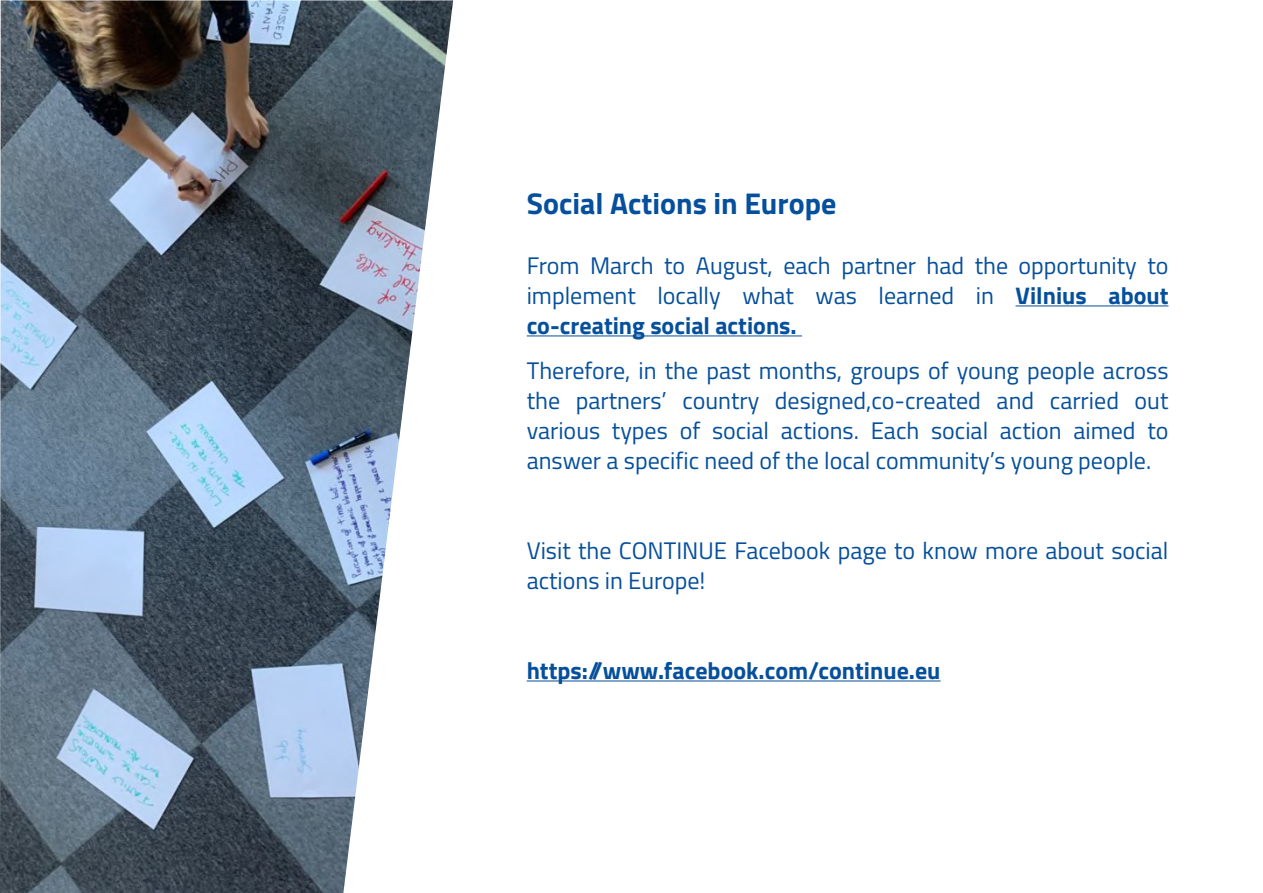
<style>
.page{position:relative;width:1263px;height:893px;background:#fff}
.page>*{position:absolute;margin:0;border:0;box-sizing:border-box;transform-origin:0 0}
.t1{font:700 30px "Titillium Web";color:#054f9c}
.t2{font:24px/30px "Titillium Web";color:#054f9c;text-align:justify}
.t3{font:700 24px "Titillium Web";color:#054f9c}
.s1{font-weight:700}
</style>
<div class="page">
<img style="left:0;top:0;width:453px;height:893px">
<hr style="left:1015px;top:306px;width:153px;height:1px;background:#054f9c">
<hr style="left:527px;top:336px;width:270px;height:1px;background:#054f9c">
<hr style="left:527px;top:681px;width:413px;height:1px;background:#054f9c">
<p class="t1" style="left:527px;top:180px;width:311px">Social Actions in Europe</p>
<p class="t2" style="left:527px;top:249px;width:643px">From March to August, each partner had the opportunity to implement locally what was learned in <span class="s1">Vilnius about co-creating social actions.</span></p>
<p class="t2" style="left:527px;top:354px;width:643px">Therefore, in the past months, groups of young people across the partners’ country designed,co-created and carried out various types of social actions. Each social action aimed to answer a specific need of the local community’s young people.</p>
<p class="t2" style="left:527px;top:534px;width:643px">Visit the CONTINUE Facebook page to know more about social actions in Europe!</p>
<p class="t3" style="left:527px;top:652px;width:415px">https://www.facebook.com/continue.eu</p>
</div>
